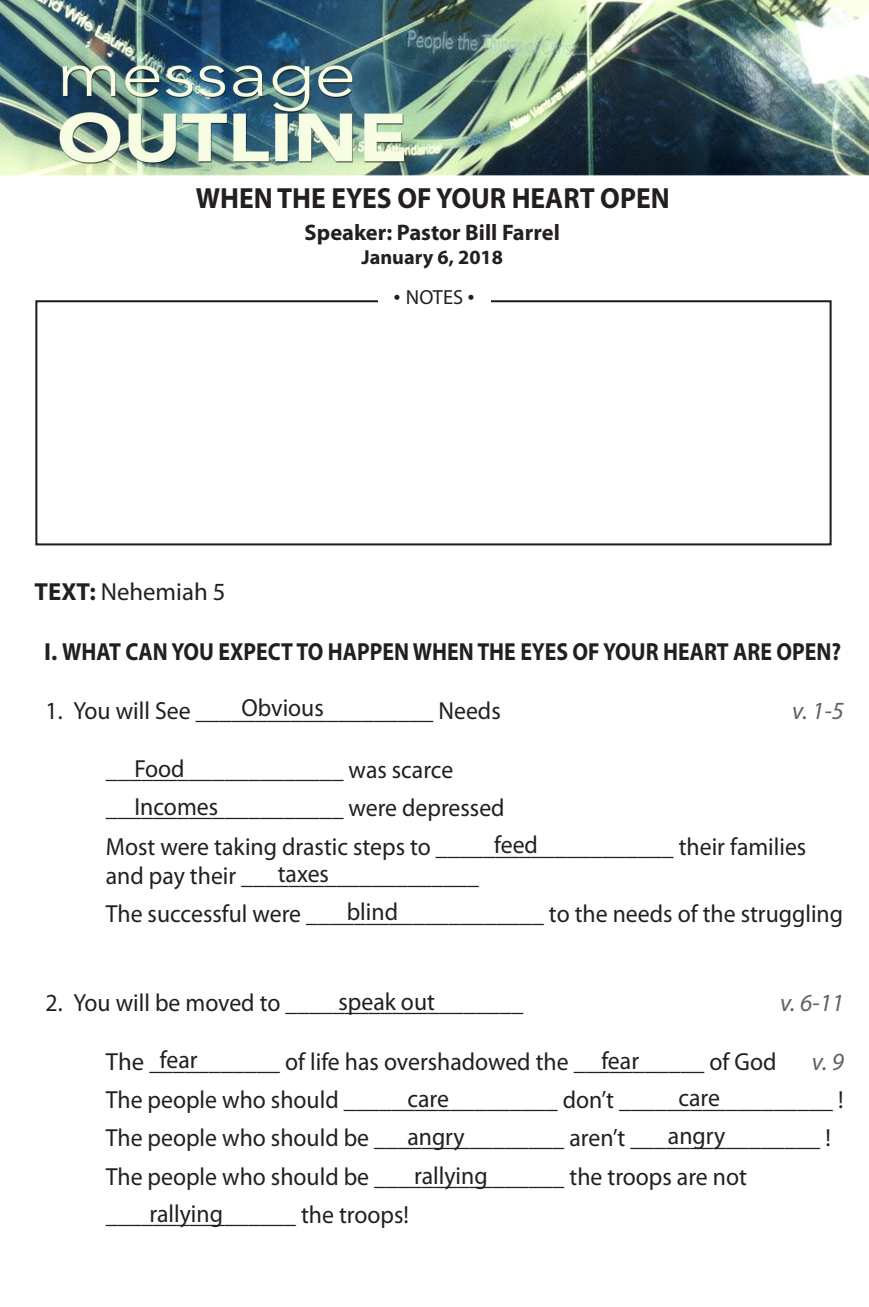
<style>
.page{position:relative;width:869px;height:1307px;background:#fff}
.page>*{position:absolute;margin:0;border:0;box-sizing:border-box;transform-origin:0 0}
.t1{font:700 29.25px "Myriad Pro";color:#231f20;scale:.94 1}
.t2{font:24.75px "Myriad Pro";color:#231f20;scale:.96 1}
.t3{font:24.75px "Myriad Pro";color:#231f20}
.t4{font:700 24.75px "Myriad Pro";color:#231f20}
.t5{font:italic 24.75px "Myriad Pro";color:#636366}
.t6{font:700 22.5px "Myriad Pro";color:#231f20}
.t7{font:20.47px "Myriad Pro";color:#231f20}
.t8{font:700 20.25px "Myriad Pro";color:#231f20}
.s1{font-weight:700}
.s2{font-family:"Times New Roman"}
</style>
<div class="page">
<img style="left:0;top:0;width:869px;height:546px">
<div style="left:35px;top:300px;width:796px;height:245px;border:2px solid #231f20"></div>
<div style="left:378px;top:289px;width:112px;height:47px;background:#fff"></div>
<p class="t1" style="left:196px;top:179px;width:506px">WHEN THE EYES OF YOUR HEART OPEN</p>
<p class="t6" style="left:305px;top:218px;width:257px">Speaker: Pastor Bill Farrel</p>
<p class="t8" style="left:361px;top:244px;width:143px">January 6, 2018</p>
<p class="t3" style="left:35px;top:576px;width:193px"><span class="s1">TEXT:</span> Nehemiah 5</p>
<p class="t7" style="left:393px;top:284px;width:83px"><span class="s2">•</span> NOTES <span class="s2">•</span></p>
<p class="t4" style="left:44px;top:635px;width:798px">I. WHAT CAN YOU EXPECT TO HAPPEN WHEN THE EYES OF YOUR HEART ARE OPEN?</p>
<p class="t2" style="left:241px;top:692px;width:87px">Obvious</p>
<p class="t2" style="left:46px;top:696px;width:475px">1. You will See ____________________ Needs</p>
<p class="t5" style="left:792px;top:696px;width:53px">v. 1-5</p>
<p class="t2" style="left:134px;top:753px;width:54px">Food</p>
<p class="t2" style="left:134px;top:791px;width:89px">Incomes</p>
<p class="t2" style="left:106px;top:754px;width:363px">____________________ was scarce</p>
<p class="t2" style="left:106px;top:792px;width:417px">____________________ were depressed</p>
<p class="t2" style="left:106px;top:831px;width:731px">Most were taking drastic steps to ____________________ their families</p>
<p class="t2" style="left:106px;top:860px;width:390px">and pay their ____________________</p>
<p class="t2" style="left:106px;top:898px;width:769px">The successful were ____________________ to the needs of the struggling</p>
<p class="t2" style="left:494px;top:829px;width:47px">feed</p>
<p class="t2" style="left:278px;top:858px;width:55px">taxes</p>
<p class="t2" style="left:347px;top:896px;width:55px">blind</p>
<p class="t2" style="left:338px;top:986px;width:102px">speak out</p>
<p class="t2" style="left:46px;top:987px;width:499px">2. You will be moved to ____________________</p>
<p class="t5" style="left:780px;top:987px;width:66px">v. 6-11</p>
<p class="t3" style="left:106px;top:1046px;width:672px">The ___________ of life has overshadowed the ___________ of God</p>
<p class="t5" style="left:812px;top:1046px;width:34px">v. 9</p>
<p class="t2" style="left:106px;top:1084px;width:770px">The people who should __________________ don’t __________________ !</p>
<p class="t2" style="left:106px;top:1122px;width:757px">The people who should be ________________ aren’t ________________ !</p>
<p class="t2" style="left:106px;top:1160px;width:669px">The people who should be ________________ the troops are not</p>
<p class="t2" style="left:106px;top:1199px;width:317px">________________ the troops!</p>
<p class="t2" style="left:160px;top:1044px;width:41px">fear</p>
<p class="t2" style="left:601px;top:1045px;width:41px">fear</p>
<p class="t2" style="left:407px;top:1083px;width:45px">care</p>
<p class="t2" style="left:678px;top:1082px;width:45px">care</p>
<p class="t2" style="left:407px;top:1121px;width:61px">angry</p>
<p class="t2" style="left:668px;top:1120px;width:61px">angry</p>
<p class="t2" style="left:414px;top:1160px;width:78px">rallying</p>
<p class="t2" style="left:149px;top:1198px;width:78px">rallying</p>
</div>
